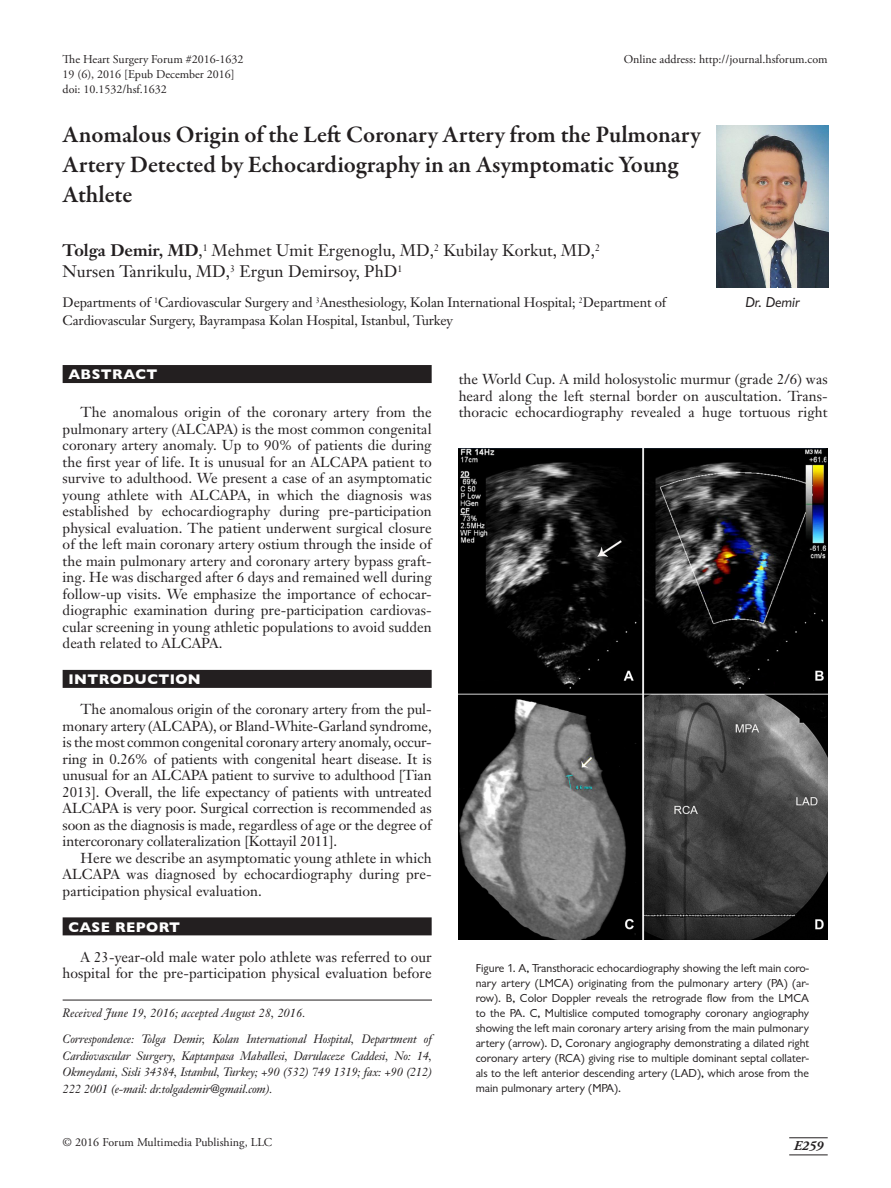
<style>
.page{position:relative;width:891px;height:1188px;background:#fff}
.page>*{position:absolute;margin:0;border:0;box-sizing:border-box;transform-origin:0 0}
.t1{font:600 24px/30px "Garamond Premr Pro";letter-spacing:-.005em;color:#231f20}
.Authors{font:16.5px/21px "Janson Text";color:#231f20}
.Author_Picture_Capti{font:15px "Classical Sans Reg Ita DTC";color:#231f20}
.Body_Text{font:14.25px/16.5px "Janson Text";letter-spacing:.005em;color:#231f20;text-align:justify}
.t2{font:700 14.25px "Gill Sans";letter-spacing:.03em;color:#fff}
.Affiliation{font:13.5px/18px "Janson Text";letter-spacing:-.01em;color:#231f20}
.Page_Numbers{font:italic 700 13.5px "Adobe Garamond Pro";color:#231f20}
.Figure_Legend{font:12px/15px "Classical Sans Regular DTC";color:#231f20;text-align:justify}
.Correspondence{font:italic 12px/16.8px "Janson Text";letter-spacing:-.01em;color:#231f20;text-align:justify}
.Doi{font:12px "Adobe Garamond Pro";color:#231f20}
.Correspondence_First{font:italic 12px "Janson Text";letter-spacing:.005em;color:#231f20}
.s1{font-weight:700}
</style>
<div class="page">
<hr style="left:789px;top:1138px;width:39px;height:1px;background:#231f20">
<hr style="left:789px;top:1155px;width:39px;height:1px;background:#231f20">
<div style="left:63px;top:365px;width:369px;height:18px;background:#231f20"></div>
<div style="left:63px;top:670px;width:369px;height:18px;background:#231f20"></div>
<div style="left:63px;top:917px;width:369px;height:18px;background:#231f20"></div>
<hr style="left:63px;top:1000px;width:369px;height:1px;background:#231f20">
<img style="left:717px;top:125px;width:111px;height:163px">
<img style="left:458px;top:448px;width:370px;height:492px">
<p class="Doi" style="left:63px;top:52px;width:182px">The Heart Surgery Forum #2016-1632</p>
<p class="Doi" style="left:63px;top:67px;width:174px">19 (6), 2016 [Epub December 2016]</p>
<p class="Doi" style="left:63px;top:82px;width:106px">doi: 10.1532/hsf.1632</p>
<p class="t1" style="left:63px;top:120px;width:640px">Anomalous Origin of the Left Coronary Artery from the Pulmonary<br>Artery Detected by Echocardiography in an Asymptomatic Young<br>Athlete</p>
<p class="Doi" style="left:624px;top:52px;width:205px">Online address: http://journal.hsforum.com</p>
<p class="Authors" style="left:63px;top:240px;width:539px"><span class="s1">Tolga Demir, MD</span>,<sup>1</sup> Mehmet Umit Ergenoglu, MD,<sup>2</sup> Kubilay Korkut, MD,<sup>2<br></sup>Nursen Tanrikulu, MD,<sup>3</sup> Ergun Demirsoy, PhD<sup>1</sup></p>
<p class="Affiliation" style="left:63px;top:294px;width:605px">Departments of <sup>1</sup>Cardiovascular Surgery and <sup>3</sup>Anesthesiology, Kolan International Hospital; <sup>2</sup>Department of<br>Cardiovascular Surgery, Bayrampasa Kolan Hospital, Istanbul, Turkey</p>
<p class="Author_Picture_Capti" style="left:745px;top:294px;width:56px">Dr. Demir</p>
<h1 class="t2" style="left:68px;top:363px;width:91px">ABSTRACT</h1>
<p class="Body_Text" style="left:63px;top:404px;width:371px;text-indent:18px">The anomalous origin of the coronary artery from the pulmonary artery (ALCAPA) is the most common congenital coronary artery anomaly. Up to 90% of patients die during the first year of life. It is unusual for an ALCAPA patient to survive to adulthood. We present a case of an asymptomatic young athlete with ALCAPA, in which the diagnosis was established by echocardiography during pre-participation physical evaluation. The patient underwent surgical closure of the left main coronary artery ostium through the inside of the main pulmonary artery and coronary artery bypass graft&shy;ing. He was discharged after 6 days and remained well during follow-up visits. We emphasize the importance of echocar&shy;diographic examination during pre-participation cardiovas&shy;cular screening in young athletic populations to avoid sudden death related to ALCAPA.</p>
<h1 class="t2" style="left:68px;top:668px;width:134px">INTRODUCTION</h1>
<p class="Body_Text" style="left:63px;top:701px;width:371px;text-indent:18px">The anomalous origin of the coronary artery from the pul&shy;monary artery (ALCAPA), or Bland-White-Garland syndrome, is the most common congenital coronary artery anomaly, occur&shy;ring in 0.26% of patients with congenital heart disease. It is unusual for an ALCAPA patient to survive to adulthood [Tian 2013]. Overall, the life expectancy of patients with untreated ALCAPA is very poor. Surgical correction is recommended as soon as the diagnosis is made, regardless of age or the degree of intercoronary collateralization [Kottayil 2011].</p>
<p class="Body_Text" style="left:63px;top:849px;width:371px;text-indent:18px">Here we describe an asymptomatic young athlete in which ALCAPA was diagnosed by echocardiography during pre&shy;participation physical evaluation.</p>
<h1 class="t2" style="left:68px;top:915px;width:113px">CASE REPORT</h1>
<p class="Body_Text" style="left:63px;top:948px;width:371px;text-align:right">A 23-year-old male water polo athlete was referred to our hospital for the pre-participation physical evaluation before</p>
<p class="Correspondence_First" style="left:63px;top:1005px;width:244px">Received June 19, 2016; accepted August 28, 2016.</p>
<p class="Correspondence" style="left:63px;top:1030px;width:371px">Correspondence: Tolga Demir, Kolan International Hospital, Department of Cardiovascular Surgery, Kaptanpasa Mahallesi, Darulaceze Caddesi, No: 14, Okmeydani, Sisli 34384, Istanbul, Turkey; +90 (532) 749 1319; fax: +90 (212)<br>222 2001 (e-mail: dr.tolgademir@gmail.com).</p>
<p class="Body_Text" style="left:459px;top:371px;width:371px">the World Cup. A mild holosystolic murmur (grade 2/6) was heard along the left sternal border on auscultation. Trans&shy;thoracic echocardiography revealed a huge tortuous right</p>
<p class="Figure_Legend" style="left:476px;top:961px;width:335px">Figure 1. A, Transthoracic echocardiography showing the left main coro&shy;nary artery (LMCA) originating from the pulmonary artery (PA) (ar&shy;row). B, Color Doppler reveals the retrograde flow from the LMCA to the PA. C, Multislice computed tomography coronary angiography showing the left main coronary artery arising from the main pulmonary artery (arrow). D, Coronary angiography demonstrating a dilated right coronary artery (RCA) giving rise to multiple dominant septal collater&shy;als to the left anterior descending artery (LAD), which arose from the main pulmonary artery (MPA).</p>
<p class="Doi" style="left:63px;top:1135px;width:211px">© 2016 Forum Multimedia Publishing, LLC</p>
<p class="Page_Numbers" style="left:794px;top:1138px;width:31px">E259</p>
</div>
